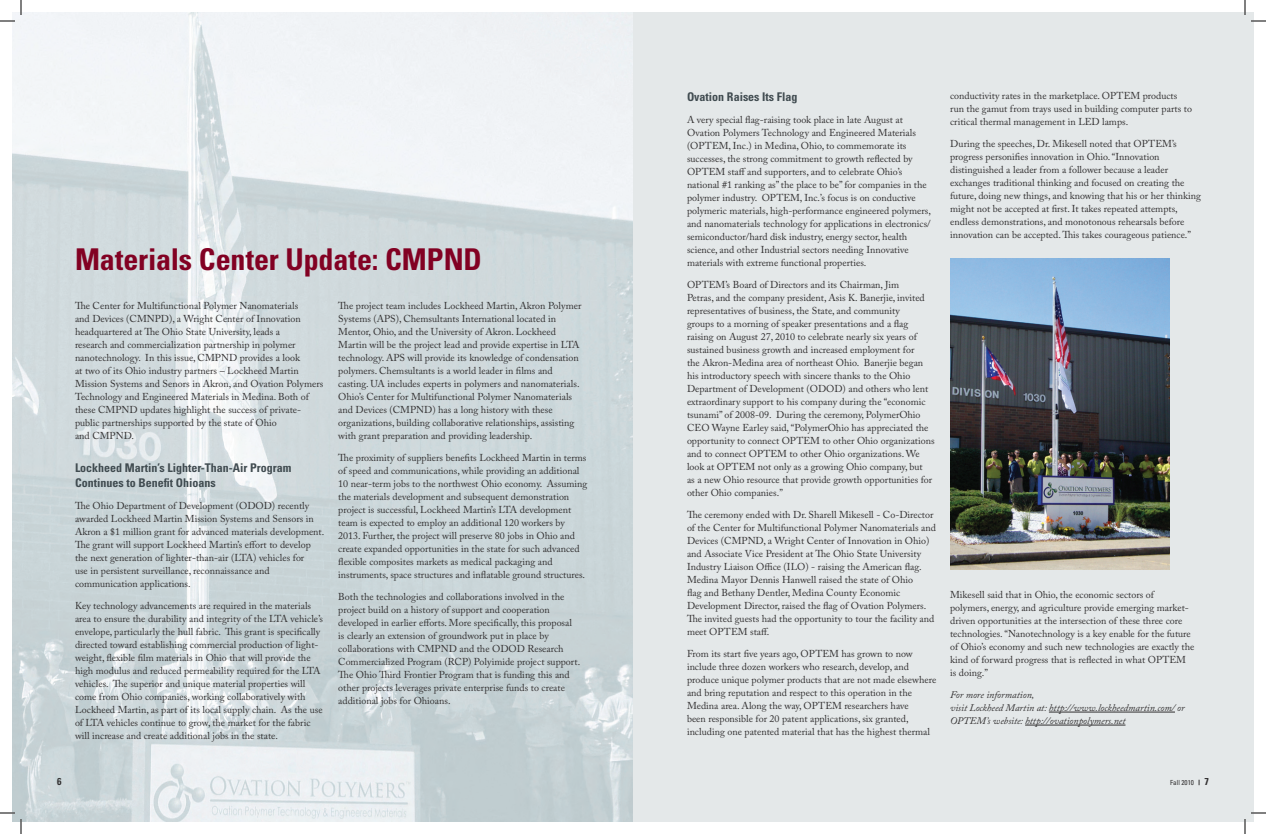
<style>
.page{position:relative;width:1266px;height:834px;background:#fff}
.page>*{position:absolute;margin:0;border:0;box-sizing:border-box;transform-origin:0 0}
.t1{font:700 condensed 30px "Univers";color:#820123}
.t2{font:700 condensed 12px/15px "Univers";color:#404b50}
.t3{font:10px/13px "Adobe Caslon Pro";color:#312f30}
.t4{font:italic 10px/13px "Adobe Caslon Pro";color:#312f30}
.t5{font:700 condensed 10px "Univers";color:#312f30}
.t6{font:condensed 7px "Univers";color:#312f30}
.s1{font-weight:700;font-size:10px}
</style>
<div class="page">
<img style="left:12px;top:12px;width:621px;height:810px">
<div style="left:633px;top:12px;width:621px;height:810px;background:#e4e8e9"></div>
<hr style="left:1049px;top:712px;width:126px;height:1px;background:#312f30">
<hr style="left:1025px;top:725px;width:101px;height:1px;background:#312f30">
<img style="left:951px;top:258px;width:219px;height:312px">
<svg style="left:0;top:0;width:22px;height:22px"></svg>
<svg style="left:0;top:812px;width:22px;height:22px"></svg>
<svg style="left:1244px;top:0;width:22px;height:22px"></svg>
<svg style="left:1244px;top:812px;width:22px;height:22px"></svg>
<h1 class="t1" style="left:75px;top:241px;width:408px">Materials Center Update: CMPND</h1>
<p class="t3" style="left:75px;top:299px;width:250px">The Center for Multifunctional Polymer Nanomaterials<br>and Devices (CMNPD), a Wright Center of Innovation headquartered at The Ohio State University, leads a<br>research and commercialization partnership in polymer nanotechnology. In this issue, CMPND provides a look<br>at two of its Ohio industry partners – Lockheed Martin Mission Systems and Senors in Akron, and Ovation Polymers Technology and Engineered Materials in Medina. Both of these CMPND updates highlight the success of private&shy;public partnerships supported by the state of Ohio<br>and CMPND.</p>
<p class="t2" style="left:75px;top:461px;width:218px">Lockheed Martin’s Lighter-Than-Air Program<br>Continues to Benefit Ohioans</p>
<p class="t3" style="left:75px;top:499px;width:251px">The Ohio Department of Development (ODOD) recently awarded Lockheed Martin Mission Systems and Sensors in Akron a $1 million grant for advanced materials development.<br>The grant will support Lockheed Martin’s effort to develop the next generation of lighter-than-air (LTA) vehicles for<br>use in persistent surveillance, reconnaissance and communication applications.</p>
<p class="t3" style="left:75px;top:599px;width:250px">Key technology advancements are required in the materials area to ensure the durability and integrity of the LTA vehicle’s envelope, particularly the hull fabric. This grant is specifically directed toward establishing commercial production of light&shy;weight, flexible film materials in Ohio that will provide the high modulus and reduced permeability required for the LTA vehicles. The superior and unique material properties will come from Ohio companies, working collaboratively with Lockheed Martin, as part of its local supply chain. As the use of LTA vehicles continue to grow, the market for the fabric will increase and create additional jobs in the state.</p>
<p class="t3" style="left:338px;top:299px;width:245px">The project team includes Lockheed Martin, Akron Polymer Systems (APS), Chemsultants International located in Mentor, Ohio, and the University of Akron. Lockheed Martin will be the project lead and provide expertise in LTA technology. APS will provide its knowledge of condensation polymers. Chemsultants is a world leader in films and casting. UA includes experts in polymers and nanomaterials.<br>Ohio’s Center for Multifunctional Polymer Nanomaterials and Devices (CMPND) has a long history with these organizations, building collaborative relationships, assisting with grant preparation and providing leadership.</p>
<p class="t3" style="left:338px;top:451px;width:251px">The proximity of suppliers benefits Lockheed Martin in terms of speed and communications, while providing an additional 10 near-term jobs to the northwest Ohio economy. Assuming the materials development and subsequent demonstration project is successful, Lockheed Martin’s LTA development team is expected to employ an additional 120 workers by 2013. Further, the project will preserve 80 jobs in Ohio and create expanded opportunities in the state for such advanced flexible composites markets as medical packaging and instruments, space structures and inflatable ground structures.</p>
<p class="t3" style="left:338px;top:590px;width:243px">Both the technologies and collaborations involved in the project build on a history of support and cooperation developed in earlier efforts. More specifically, this proposal is clearly an extension of groundwork put in place by collaborations with CMPND and the ODOD Research Commercialized Program (RCP) Polyimide project support.<br>The Ohio Third Frontier Program that is funding this and other projects leverages private enterprise funds to create additional jobs for Ohioans.</p>
<p class="t2" style="left:687px;top:89px;width:112px">Ovation Raises Its Flag</p>
<p class="t3" style="left:687px;top:113px;width:245px">A very special flag-raising took place in late August at Ovation Polymers Technology and Engineered Materials (OPTEM, Inc.) in Medina, Ohio, to commemorate its successes, the strong commitment to growth reflected by OPTEM staff and supporters, and to celebrate Ohio’s national #1 ranking as” the place to be” for companies in the polymer industry. OPTEM, Inc.’s focus is on conductive polymeric materials, high-performance engineered polymers, and nanomaterials technology for applications in electronics/ semiconductor/hard disk industry, energy sector, health science, and other Industrial sectors needing Innovative materials with extreme functional properties.</p>
<p class="t3" style="left:687px;top:278px;width:249px">OPTEM’s Board of Directors and its Chairman, Jim<br>Petras, and the company president, Asis K. Banerjie, invited representatives of business, the State, and community<br>groups to a morning of speaker presentations and a flag raising on August 27, 2010 to celebrate nearly six years of sustained business growth and increased employment for<br>the Akron-Medina area of northeast Ohio. Banerjie began his introductory speech with sincere thanks to the Ohio Department of Development (ODOD) and others who lent extraordinary support to his company during the “economic tsunami” of 2008-09. During the ceremony, PolymerOhio CEO Wayne Earley said, “PolymerOhio has appreciated the opportunity to connect OPTEM to other Ohio organizations and to connect OPTEM to other Ohio organizations. We look at OPTEM not only as a growing Ohio company, but<br>as a new Ohio resource that provide growth opportunities for other Ohio companies.”</p>
<p class="t3" style="left:687px;top:508px;width:250px">The ceremony ended with Dr. Sharell Mikesell - Co-Director of the Center for Multifunctional Polymer Nanomaterials and Devices (CMPND, a Wright Center of Innovation in Ohio) and Associate Vice President at The Ohio State University Industry Liaison Office (ILO) - raising the American flag.<br>Medina Mayor Dennis Hanwell raised the state of Ohio<br>flag and Bethany Dentler, Medina County Economic Development Director, raised the flag of Ovation Polymers.<br>The invited guests had the opportunity to tour the facility and meet OPTEM staff.</p>
<p class="t3" style="left:687px;top:647px;width:251px">From its start five years ago, OPTEM has grown to now include three dozen workers who research, develop, and produce unique polymer products that are not made elsewhere and bring reputation and respect to this operation in the Medina area. Along the way, OPTEM researchers have<br>been responsible for 20 patent applications, six granted, including one patented material that has the highest thermal</p>
<p class="t3" style="left:950px;top:89px;width:243px">conductivity rates in the marketplace. OPTEM products run the gamut from trays used in building computer parts to critical thermal management in LED lamps.</p>
<p class="t3" style="left:950px;top:137px;width:252px">During the speeches, Dr. Mikesell noted that OPTEM’s progress personifies innovation in Ohio. “Innovation distinguished a leader from a follower because a leader exchanges traditional thinking and focused on creating the future, doing new things, and knowing that his or her thinking might not be accepted at first. It takes repeated attempts, endless demonstrations, and monotonous rehearsals before innovation can be accepted. This takes courageous patience.”</p>
<p class="t3" style="left:950px;top:588px;width:246px">Mikesell said that in Ohio, the economic sectors of polymers, energy, and agriculture provide emerging market&shy;driven opportunities at the intersection of these three core technologies. “Nanotechnology is a key enable for the future of Ohio’s economy and such new technologies are exactly the kind of forward progress that is reflected in what OPTEM is doing.”</p>
<p class="t4" style="left:950px;top:688px;width:236px">For more information,<br>visit Lockheed Martin at: http://www.lockheedmartin.com/ or<br>OPTEM’s website: http://ovationpolymers.net</p>
<p class="t5" style="left:57px;top:775px;width:6px">6</p>
<p class="t6" style="left:1170px;top:778px;width:40px">Fall 2010 <span class="s1">7</span></p>
</div>
